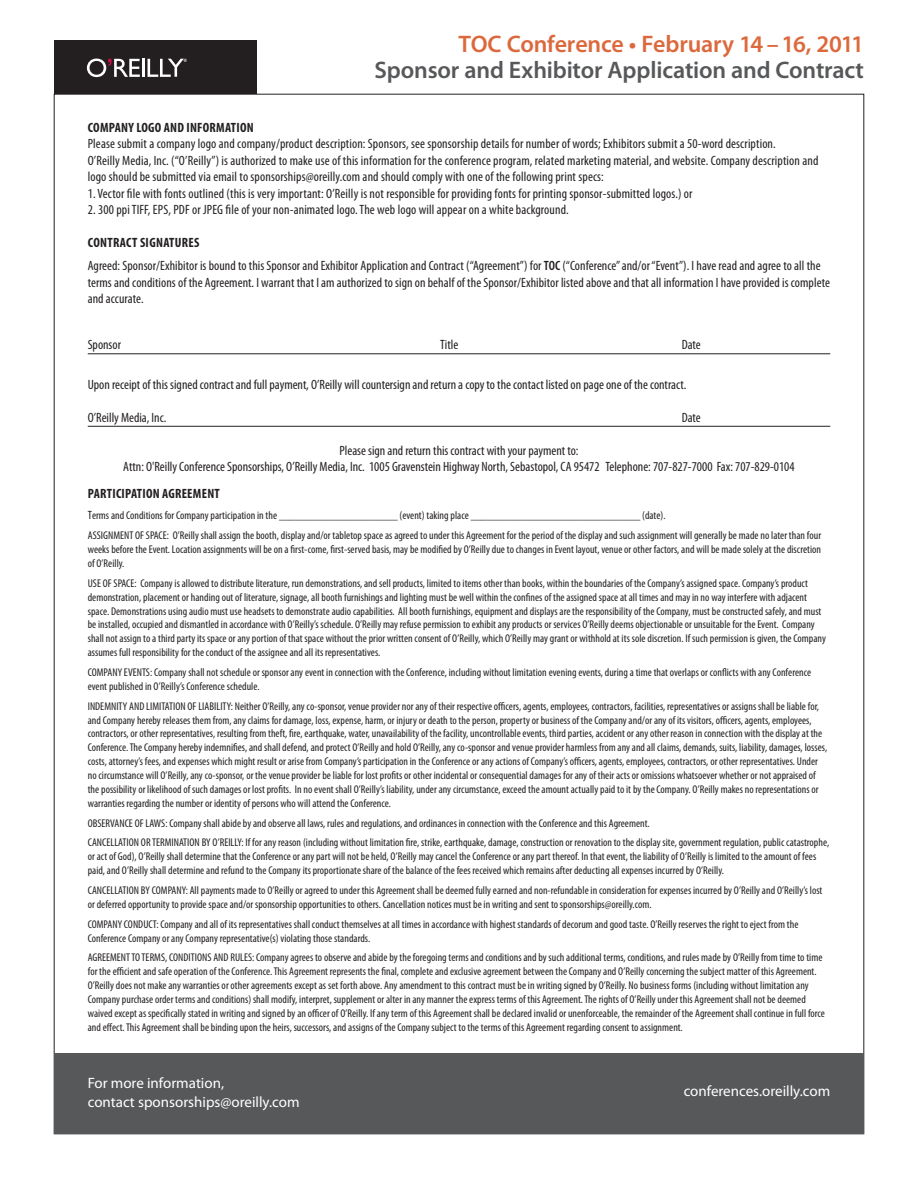
<style>
.page{position:relative;width:918px;height:1188px;background:#fff}
.page>*{position:absolute;margin:0;border:0;box-sizing:border-box;transform-origin:0 0}
.t1{font:600 24px "Myriad Pro";letter-spacing:-.01em;color:#57585a}
.t2{font:600 24px "Myriad Pro";letter-spacing:-.01em;color:#dc693d}
.t3{font:15px "Myriad Pro";color:#fff}
.contract_bold{font:condensed 13.5px/16.5px "Myriad Pro";letter-spacing:.01em;color:#231f20}
.package_text{font:condensed 13.5px/16.5px "Myriad Pro";letter-spacing:.005em;color:#231f20}
.package_bulleted_ita{font:condensed 13.5px/16.5px "Myriad Pro";color:#231f20;text-align:center}
.contract_bold-2{font:700 condensed 13.5px "Myriad Pro";letter-spacing:.02em;color:#231f20}
.t4{font:condensed 11.25px/13.8px "Myriad Pro";letter-spacing:.005em;color:#231f20}
.s1{font-weight:600}
.s2{font-size:12px}
</style>
<div class="page">
<div style="left:54px;top:1053px;width:810px;height:81px;background:#57585a"></div>
<div style="left:54px;top:40px;width:202px;height:54px;background:#231f20"></div>
<svg style="left:87px;top:59px;width:53px;height:18px"></svg>
<hr style="left:142px;top:59px;width:3px;height:18px;background:#fff">
<svg style="left:148px;top:59px;width:39px;height:18px"></svg>
<hr style="left:88px;top:354px;width:742px;height:1px;background:#231f20">
<hr style="left:88px;top:426px;width:742px;height:1px;background:#231f20">
<p class="t2" style="left:459px;top:31px;width:407px">TOC Conference • February 14 – 16, 2011</p>
<p class="t1" style="left:375px;top:56px;width:491px">Sponsor and Exhibitor Application and Contract</p>
<p class="contract_bold-2" style="left:88px;top:120px;width:167px">COMPANY LOGO AND INFORMATION</p>
<p class="contract_bold" style="left:88px;top:136px;width:690px">Please submit a company logo and company/product description: Sponsors, see sponsorship details for number of words; Exhibitors submit a 50-word description.</p>
<p class="contract_bold" style="left:88px;top:152px;width:732px">O’Reilly Media, Inc. (“O’Reilly”) is authorized to make use of this information for the conference program, related marketing material, and website. Company description and logo should be submitted via email to sponsorships@oreilly.com and should comply with one of the following print specs:</p>
<p class="contract_bold" style="left:88px;top:185px;width:606px">1. Vector file with fonts outlined (this is very important: O’Reilly is not responsible for providing fonts for printing sponsor-submitted logos.) or</p>
<p class="contract_bold" style="left:88px;top:202px;width:482px">2. 300 ppi TIFF, EPS, PDF or JPEG file of your non-animated logo. The web logo will appear on a white background.</p>
<p class="contract_bold-2" style="left:88px;top:235px;width:113px">CONTRACT SIGNATURES</p>
<p class="package_text" style="left:88px;top:258px;width:744px">Agreed: Sponsor/Exhibitor is bound to this Sponsor and Exhibitor Application and Contract (“Agreement”) for <span class="s1">TOC</span> (“Conference” and/or “Event”). I have read and agree to all the terms and conditions of the Agreement. I warrant that I am authorized to sign on behalf of the Sponsor/Exhibitor listed above and that all information I have provided is complete and accurate.</p>
<p class="package_text" style="left:88px;top:337px;width:35px">Sponsor</p>
<p class="package_text" style="left:440px;top:337px;width:20px">Title</p>
<p class="package_text" style="left:682px;top:337px;width:21px">Date</p>
<p class="package_text" style="left:88px;top:376px;width:600px">Upon receipt of this signed contract and full payment, O’Reilly will countersign and return a copy to the contact listed on page one of the contract.</p>
<p class="package_text" style="left:88px;top:409px;width:80px">O’Reilly Media, Inc.</p>
<p class="package_text" style="left:682px;top:409px;width:21px">Date</p>
<p class="package_bulleted_ita" style="left:123px;top:442px;width:673px">Please sign and return this contract with your payment to:<br>Attn: O'Reilly Conference Sponsorships, O’Reilly Media, Inc. 1005 Gravenstein Highway North, Sebastopol, CA 95472 Telephone: 707-827-7000 Fax: 707-829-0104</p>
<p class="contract_bold-2" style="left:88px;top:486px;width:134px">PARTICIPATION AGREEMENT</p>
<p class="t4" style="left:88px;top:509px;width:579px"><span class="s2">T</span>erms and Conditions for Company participation in the _____________________ (event) taking place ______________________________ (date).</p>
<p class="t4" style="left:88px;top:529px;width:735px;text-align:justify">ASSIGNMENT OF SPACE: O’Reilly shall assign the booth, display and/or tabletop space as agreed to under this Agreement for the period of the display and such assignment will generally be made no later than four weeks before the Event. Location assignments will be on a first-come, first-served basis, may be modified by O’Reilly due to changes in Event layout, venue or other factors, and will be made solely at the discretion of O’Reilly.</p>
<p class="t4" style="left:88px;top:576px;width:740px">USE OF SPACE: Company is allowed to distribute literature, run demonstrations, and sell products, limited to items other than books, within the boundaries of the Company’s assigned space. Company’s product demonstration, placement or handing out of literature, signage, all booth furnishings and lighting must be well within the confines of the assigned space at all times and may in no way interfere with adjacent space. Demonstrations using audio must use headsets to demonstrate audio capabilities. All booth furnishings, equipment and displays are the responsibility of the Company, must be constructed safely, and must be installed, occupied and dismantled in accordance with O’Reilly’s schedule. O’Reilly may refuse permission to exhibit any products or services O’Reilly deems objectionable or unsuitable for the Event. Company shall not assign to a third party its space or any portion of that space without the prior written consent of O’Reilly, which O’Reilly may grant or withhold at its sole discretion. If such permission is given, the Company assumes full responsibility for the conduct of the assignee and all its representatives.</p>
<p class="t4" style="left:88px;top:666px;width:725px">COMPANY EVENTS: Company shall not schedule or sponsor any event in connection with the Conference, including without limitation evening events, during a time that overlaps or conflicts with any Conference event published in O’Reilly’s Conference schedule.</p>
<p class="t4" style="left:88px;top:699px;width:741px">INDEMNITY AND LIMITATION OF LIABILITY: Neither O’Reilly, any co-sponsor, venue provider nor any of their respective officers, agents, employees, contractors, facilities, representatives or assigns shall be liable for, and Company hereby releases them from, any claims for damage, loss, expense, harm, or injury or death to the person, property or business of the Company and/or any of its visitors, officers, agents, employees, contractors, or other representatives, resulting from theft, fire, earthquake, water, unavailability of the facility, uncontrollable events, third parties, accident or any other reason in connection with the display at the Conference. The Company hereby indemnifies, and shall defend, and protect O’Reilly and hold O’Reilly, any co-sponsor and venue provider harmless from any and all claims, demands, suits, liability, damages, losses, costs, attorney’s fees, and expenses which might result or arise from Company’s participation in the Conference or any actions of Company’s officers, agents, employees, contractors, or other representatives. Under no circumstance will O’Reilly, any co-sponsor, or the venue provider be liable for lost profits or other incidental or consequential damages for any of their acts or omissions whatsoever whether or not appraised of the possibility or likelihood of such damages or lost profits. In no event shall O’Reilly’s liability, under any circumstance, exceed the amount actually paid to it by the Company. O’Reilly makes no representations or warranties regarding the number or identity of persons who will attend the Conference.</p>
<p class="t4" style="left:88px;top:816px;width:563px">OBSERVANCE OF LAWS: Company shall abide by and observe all laws, rules and regulations, and ordinances in connection with the Conference and this Agreement.</p>
<p class="t4" style="left:88px;top:836px;width:743px">CANCELLATION OR TERMINATION BY O’REILLY: If for any reason (including without limitation fire, strike, earthquake, damage, construction or renovation to the display site, government regulation, public catastrophe, or act of God), O’Reilly shall determine that the Conference or any part will not be held, O’Reilly may cancel the Conference or any part thereof. In that event, the liability of O’Reilly is limited to the amount of fees paid, and O’Reilly shall determine and refund to the Company its proportionate share of the balance of the fees received which remains after deducting all expenses incurred by O’Reilly.</p>
<p class="t4" style="left:88px;top:884px;width:736px">CANCELLATION BY COMPANY: All payments made to O’Reilly or agreed to under this Agreement shall be deemed fully earned and non-refundable in consideration for expenses incurred by O’Reilly and O’Reilly’s lost or deferred opportunity to provide space and/or sponsorship opportunities to others. Cancellation notices must be in writing and sent to sponsorships@oreilly.com.</p>
<p class="t4" style="left:88px;top:917px;width:712px">COMPANY CONDUCT: Company and all of its representatives shall conduct themselves at all times in accordance with highest standards of decorum and good taste. O’Reilly reserves the right to eject from the<br>Conference Company or any Company representative(s) violating those standards.</p>
<p class="t4" style="left:88px;top:951px;width:739px">AGREEMENT TO TERMS, CONDITIONS AND RULES: Company agrees to observe and abide by the foregoing terms and conditions and by such additional terms, conditions, and rules made by O’Reilly from time to time for the efficient and safe operation of the Conference. This Agreement represents the final, complete and exclusive agreement between the Company and O’Reilly concerning the subject matter of this Agreement.<br>O’Reilly does not make any warranties or other agreements except as set forth above. Any amendment to this contract must be in writing signed by O’Reilly. No business forms (including without limitation any Company purchase order terms and conditions) shall modify, interpret, supplement or alter in any manner the express terms of this Agreement. The rights of O’Reilly under this Agreement shall not be deemed waived except as specifically stated in writing and signed by an officer of O’Reilly. If any term of this Agreement shall be declared invalid or unenforceable, the remainder of the Agreement shall continue in full force and effect. This Agreement shall be binding upon the heirs, successors, and assigns of the Company subject to the terms of this Agreement regarding consent to assignment.</p>
<p class="t3" style="left:88px;top:1074px;width:138px">For more information,</p>
<p class="t3" style="left:88px;top:1094px;width:213px">contact sponsorships@oreilly.com</p>
<p class="t3" style="left:684px;top:1083px;width:148px">conferences.oreilly.com</p>
</div>
